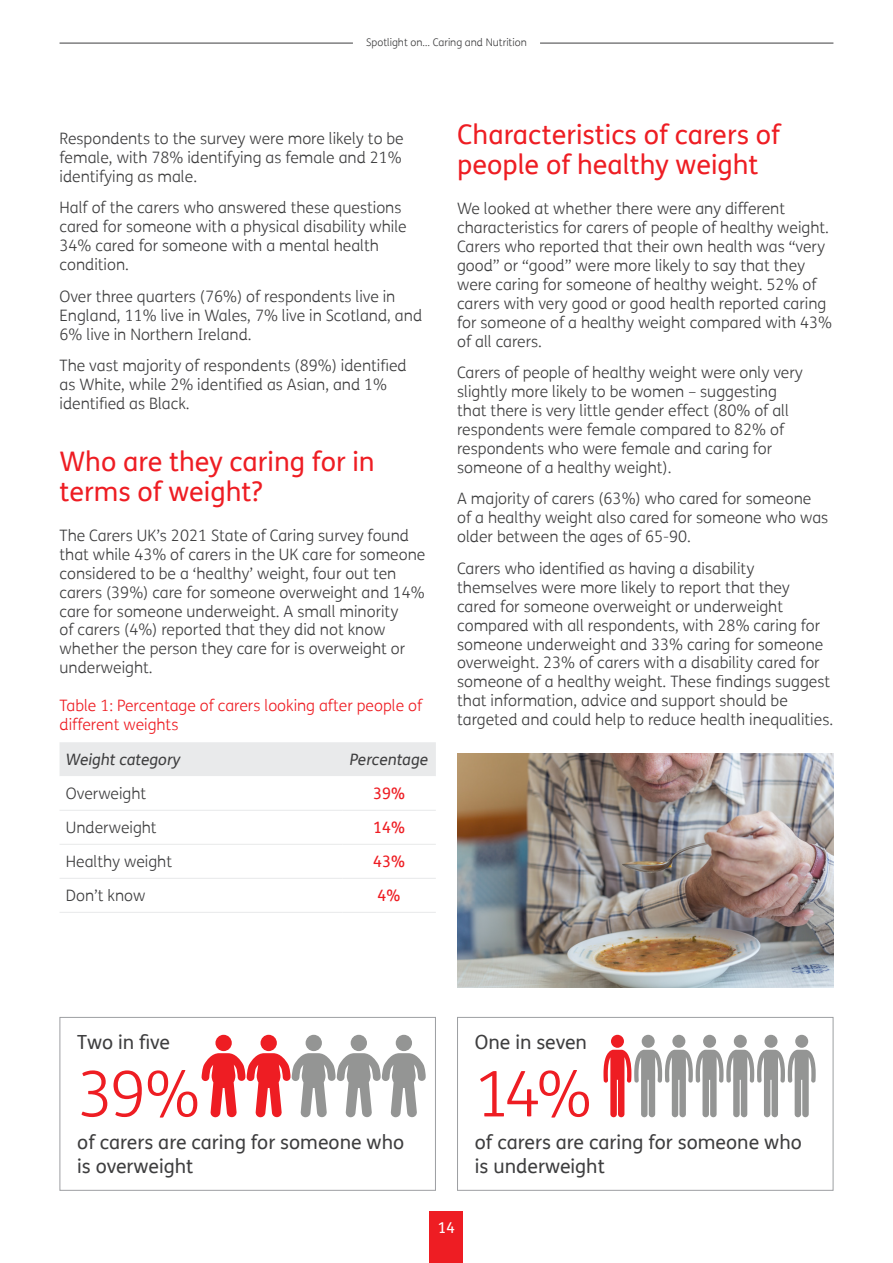
<style>
.page{position:relative;width:893px;height:1263px;background:#fff}
.page>*{position:absolute;margin:0;border:0;box-sizing:border-box;transform-origin:0 0}
.t1{font:300 63px "FS Me";color:#ee1d23}
.H2_Subhead{font:27px/30px "FS Me";color:#ee1d23}
.t2{font:19.5px/24px "FS Me";color:#3e3e3f}
.Body{font:300 15.75px/18.9px "FS Me";color:#3e3e3f}
.H3_Subhead{font:300 15.75px/18.9px "FS Me";color:#ee1d23}
.H3_Subhead-2{font:300 15.75px "FS Me";color:#3e3e3f}
.H3_Subhead-3{font:italic 15.75px "FS Me";color:#3e3e3f}
.H3_Subhead-4{font:15.75px "FS Me";color:#ee1d23}
.t3{font:15px "FS Me";color:#fff}
.t4{font:300 10.5px "FS Me";color:#3e3e3f}
</style>
<div class="page">
<div style="left:60px;top:742px;width:376px;height:34px;background:#e9eaeb"></div>
<hr style="left:342px;top:810px;width:94px;height:1px;background:#e9eaeb">
<hr style="left:342px;top:844px;width:94px;height:1px;background:#e9eaeb">
<hr style="left:342px;top:878px;width:94px;height:1px;background:#e9eaeb">
<hr style="left:342px;top:912px;width:94px;height:1px;background:#e9eaeb">
<hr style="left:60px;top:810px;width:282px;height:1px;background:#e9eaeb">
<hr style="left:60px;top:844px;width:282px;height:1px;background:#e9eaeb">
<hr style="left:60px;top:878px;width:282px;height:1px;background:#e9eaeb">
<hr style="left:60px;top:912px;width:282px;height:1px;background:#e9eaeb">
<div style="left:60px;top:1017px;width:376px;height:174px;border:1px solid #9d9fa2"></div>
<div style="left:396px;top:1035px;width:16px;height:16px;background:#949594;border-radius:50%"></div>
<div style="left:306px;top:1035px;width:16px;height:16px;background:#949594;border-radius:50%"></div>
<div style="left:261px;top:1035px;width:16px;height:16px;background:#ee1d23;border-radius:50%"></div>
<div style="left:215px;top:1035px;width:17px;height:16px;background:#ee1d23;border-radius:50%"></div>
<svg style="left:201px;top:1053px;width:225px;height:64px"></svg>
<div style="left:351px;top:1035px;width:16px;height:16px;background:#949594;border-radius:50%"></div>
<div style="left:457px;top:1017px;width:376px;height:174px;border:1px solid #9d9fa2"></div>
<div style="left:611px;top:1035px;width:13px;height:13px;background:#ee1d23;border-radius:50%"></div>
<div style="left:672px;top:1035px;width:13px;height:13px;background:#949594;border-radius:50%"></div>
<div style="left:642px;top:1035px;width:13px;height:13px;background:#949594;border-radius:50%"></div>
<div style="left:703px;top:1035px;width:13px;height:13px;background:#949594;border-radius:50%"></div>
<div style="left:764px;top:1035px;width:13px;height:13px;background:#949594;border-radius:50%"></div>
<div style="left:795px;top:1035px;width:13px;height:13px;background:#949594;border-radius:50%"></div>
<svg style="left:603px;top:1050px;width:213px;height:67px"></svg>
<div style="left:734px;top:1035px;width:13px;height:13px;background:#949594;border-radius:50%"></div>
<img style="left:457px;top:754px;width:376px;height:234px">
<div style="left:430px;top:1211px;width:33px;height:52px;background:#ee1d23"></div>
<hr style="left:60px;top:43px;width:293px;height:1px;background:#3e3e3f">
<hr style="left:540px;top:43px;width:293px;height:1px;background:#3e3e3f">
<p class="t4" style="left:366px;top:35px;width:162px">Spotlight on… Caring and Nutrition</p>
<p class="Body" style="left:60px;top:129px;width:346px">Respondents to the survey were more likely to be female, with 78% identifying as female and 21% identifying as male.</p>
<p class="Body" style="left:60px;top:198px;width:349px">Half of the carers who answered these questions cared for someone with a physical disability while 34% cared for someone with a mental health condition.</p>
<p class="Body" style="left:60px;top:286px;width:364px">Over three quarters (76%) of respondents live in<br>England, 11% live in Wales, 7% live in Scotland, and<br>6% live in Northern Ireland.</p>
<p class="Body" style="left:60px;top:356px;width:349px">The vast majority of respondents (89%) identified as White, while 2% identified as Asian, and 1% identified as Black.</p>
<p class="H2_Subhead" style="left:60px;top:446px;width:317px">Who are they caring for in terms of weight?</p>
<p class="Body" style="left:60px;top:525px;width:367px">The Carers UK’s 2021 State of Caring survey found that while 43% of carers in the UK care for someone considered to be a ‘healthy’ weight, four out ten carers (39%) care for someone overweight and 14% care for someone underweight. A small minority<br>of carers (4%) reported that they did not know whether the person they care for is overweight or underweight.</p>
<p class="H3_Subhead" style="left:60px;top:695px;width:364px">Table 1: Percentage of carers looking after people of different weights</p>
<p class="H3_Subhead-3" style="left:66px;top:749px;width:116px">Weight category</p>
<p class="H3_Subhead-3" style="left:350px;top:749px;width:80px">Percentage</p>
<p class="H3_Subhead-2" style="left:66px;top:783px;width:82px">Overweight</p>
<p class="H3_Subhead-4" style="left:373px;top:783px;width:33px">39%</p>
<p class="H3_Subhead-2" style="left:66px;top:817px;width:92px">Underweight</p>
<p class="H3_Subhead-4" style="left:373px;top:817px;width:33px">14%</p>
<p class="H3_Subhead-2" style="left:66px;top:851px;width:108px">Healthy weight</p>
<p class="H3_Subhead-4" style="left:373px;top:851px;width:33px">43%</p>
<p class="H3_Subhead-2" style="left:66px;top:885px;width:81px">Don’t know</p>
<p class="H3_Subhead-4" style="left:378px;top:885px;width:24px">4%</p>
<p class="H2_Subhead" style="left:457px;top:119px;width:324px">Characteristics of carers of people of healthy weight</p>
<p class="Body" style="left:457px;top:199px;width:377px">We looked at whether there were any different characteristics for carers of people of healthy weight.<br>Carers who reported that their own health was “very good” or “good” were more likely to say that they were caring for someone of healthy weight. 52% of carers with very good or good health reported caring for someone of a healthy weight compared with 43% of all carers.</p>
<p class="Body" style="left:457px;top:363px;width:347px">Carers of people of healthy weight were only very slightly more likely to be women – suggesting that there is very little gender effect (80% of all respondents were female compared to 82% of respondents who were female and caring for someone of a healthy weight).</p>
<p class="Body" style="left:457px;top:489px;width:373px">A majority of carers (63%) who cared for someone of a healthy weight also cared for someone who was older between the ages of 65-90.</p>
<p class="Body" style="left:457px;top:558px;width:378px">Carers who identified as having a disability themselves were more likely to report that they<br>cared for someone overweight or underweight compared with all respondents, with 28% caring for someone underweight and 33% caring for someone overweight. 23% of carers with a disability cared for someone of a healthy weight. These findings suggest that information, advice and support should be targeted and could help to reduce health inequalities.</p>
<p class="t2" style="left:77px;top:1030px;width:94px">Two in five</p>
<p class="t1" style="left:77px;top:1051px;width:125px">39%</p>
<p class="t2" style="left:77px;top:1130px;width:328px">of carers are caring for someone who is overweight</p>
<p class="t3" style="left:438px;top:1217px;width:19px">14</p>
<p class="t2" style="left:475px;top:1030px;width:114px">One in seven</p>
<p class="t1" style="left:475px;top:1051px;width:119px">14%</p>
<p class="t2" style="left:475px;top:1130px;width:328px">of carers are caring for someone who is underweight</p>
</div>
